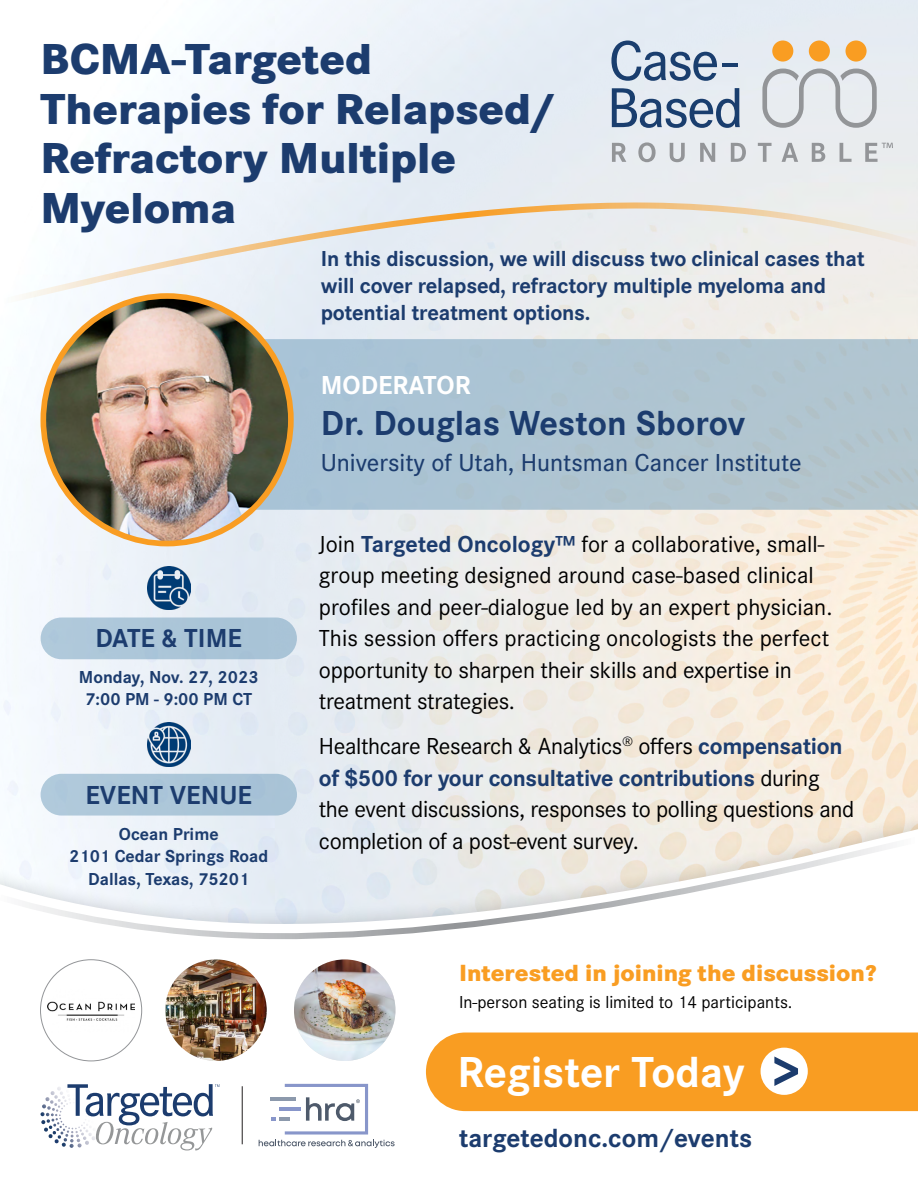
<style>
.page{position:relative;width:918px;height:1188px;background:#fff}
.page>*{position:absolute;margin:0;border:0;box-sizing:border-box;transform-origin:0 0}
.t1{font:800 45px/49.5px "Corporate S";color:#1c3c6e}
.t2{font:700 45px "Corporate S";color:#fff}
.t3{font:700 36px "Corporate S";color:#1c3c6e}
.t4{font:700 27.15px "Corporate S";color:#1c3c6e}
.t5{font:700 27px "Corporate S";color:#1c3c6e}
.t6{font:700 27px "Corporate S";color:#fff}
.t7{font:500 25.5px "Corporate S";color:#1c3c6e}
.t8{font:800 24.3px "Corporate S";color:#f99d22}
.t9{font:24px/31.5px "Corporate S";letter-spacing:-.01em;color:#000}
.t10{font:700 22.5px/27px "Corporate S";letter-spacing:-.01em;color:#1c3c6e}
.t11{font:700 18px/22.5px "Corporate S";color:#1c3c6e;text-align:center}
.t12{font:18px "Corporate S";color:#000}
.s1{font-weight:700;color:#1c3c6e}
</style>
<div class="page">
<img style="left:3px;top:0;width:915px;height:809px">
<div style="left:0;top:809px;width:918px;height:379px;background:#000;opacity:.2"></div>
<svg style="left:0;top:826px;width:918px;height:362px"></svg>
<svg style="left:0;top:832px;width:918px;height:111px"></svg>
<div style="left:70px;top:339px;width:848px;height:171px;background:#aec4d1"></div>
<svg style="left:611px;top:41px;width:106px;height:40px;background:#a2b3c7"></svg>
<hr style="left:722px;top:64px;width:16px;height:3px;background:#1a3e6e">
<svg style="left:612px;top:88px;width:128px;height:40px;background:#9aabc0"></svg>
<svg style="left:612px;top:143px;width:14px;height:19px"></svg>
<svg style="left:638px;top:142px;width:18px;height:20px"></svg>
<svg style="left:670px;top:143px;width:15px;height:19px"></svg>
<svg style="left:700px;top:143px;width:15px;height:19px"></svg>
<svg style="left:731px;top:143px;width:15px;height:19px"></svg>
<svg style="left:758px;top:143px;width:14px;height:19px"></svg>
<svg style="left:782px;top:143px;width:16px;height:19px"></svg>
<svg style="left:812px;top:143px;width:13px;height:19px"></svg>
<svg style="left:840px;top:143px;width:12px;height:19px"></svg>
<div style="left:809px;top:41px;width:21px;height:21px;background:#f99d22;border-radius:50%"></div>
<div style="left:772px;top:41px;width:21px;height:21px;background:#f99d22;border-radius:50%"></div>
<div style="left:846px;top:41px;width:21px;height:21px;background:#f99d22;border-radius:50%"></div>
<svg style="left:762px;top:69px;width:115px;height:59px;background:#d4d7db"></svg>
<svg style="left:865px;top:143px;width:28px;height:19px"></svg>
<svg style="left:3px;top:201px;width:915px;height:108px"></svg>
<img style="left:43px;top:296px;width:248px;height:248px;border-radius:124px">
<div style="left:41px;top:293px;width:253px;height:253px;border:6px solid #f99d22;border-radius:50%"></div>
<div style="left:426px;top:1033px;width:492px;height:78px;background:#f99d22"></div>
<div style="left:41px;top:618px;width:256px;height:41px;background:#abc5d8;border-radius:21px"></div>
<img style="left:147px;top:566px;width:44px;height:44px">
<div style="left:41px;top:774px;width:256px;height:42px;background:#abc6d8;border-radius:21px"></div>
<img style="left:147px;top:723px;width:44px;height:43px">
<svg style="left:40px;top:1083px;width:179px;height:67px"></svg>
<svg style="left:259px;top:1084px;width:136px;height:64px"></svg>
<hr style="left:242px;top:1086px;width:1px;height:58px;background:#231f20">
<div style="left:41px;top:960px;width:101px;height:101px;background:#fff;border-radius:50%"></div>
<img style="left:48px;top:1001px;width:86px;height:20px">
<img style="left:294px;top:959px;width:101px;height:102px;border-radius:51px">
<img style="left:165px;top:959px;width:102px;height:102px;border-radius:51px">
<h1 class="t1" style="left:40px;top:36px;width:518px">BCMA-Targeted<br>Therapies for Relapsed/<br>Refractory Multiple<br>Myeloma</h1>
<p class="t10" style="left:321px;top:246px;width:546px">In this discussion, we will discuss two clinical cases that will cover relapsed, refractory multiple myeloma and potential treatment options.</p>
<p class="t5" style="left:96px;top:622px;width:148px">DATE &amp; TIME</p>
<p class="t11" style="left:79px;top:666px;width:181px">Monday, Nov. 27, 2023<br>7:00 PM - 9:00 PM CT</p>
<p class="t5" style="left:85px;top:779px;width:168px">EVENT VENUE</p>
<p class="t11" style="left:69px;top:823px;width:201px">Ocean Prime<br>2101 Cedar Springs Road<br>Dallas, Texas, 75201</p>
<p class="t6" style="left:321px;top:370px;width:151px">MODERATOR</p>
<h2 class="t3" style="left:321px;top:402px;width:426px">Dr. Douglas Weston Sborov</h2>
<p class="t7" style="left:321px;top:448px;width:482px">University of Utah, Huntsman Cancer Institute</p>
<p class="t9" style="left:319px;top:528px;width:515px">Join <span class="s1">Targeted Oncology™</span> for a collaborative, small&shy;group meeting designed around case-based clinical profiles and peer-dialogue led by an expert physician.<br>This session offers practicing oncologists the perfect opportunity to sharpen their skills and expertise in treatment strategies.</p>
<p class="t9" style="left:319px;top:731px;width:537px">Healthcare Research &amp; Analytics<sup>®</sup> offers <span class="s1">compensation of $500 for your consultative contributions</span> during the event discussions, responses to polling questions and completion of a post-event survey.</p>
<p class="t8" style="left:459px;top:958px;width:419px">Interested in joining the discussion?</p>
<p class="t12" style="left:459px;top:992px;width:335px">In-person seating is limited to 14 participants.</p>
<h1 class="t2" style="left:458px;top:1046px;width:289px">Register Today</h1>
<p class="t4" style="left:459px;top:1122px;width:295px">targetedonc.com/events</p>
</div>
